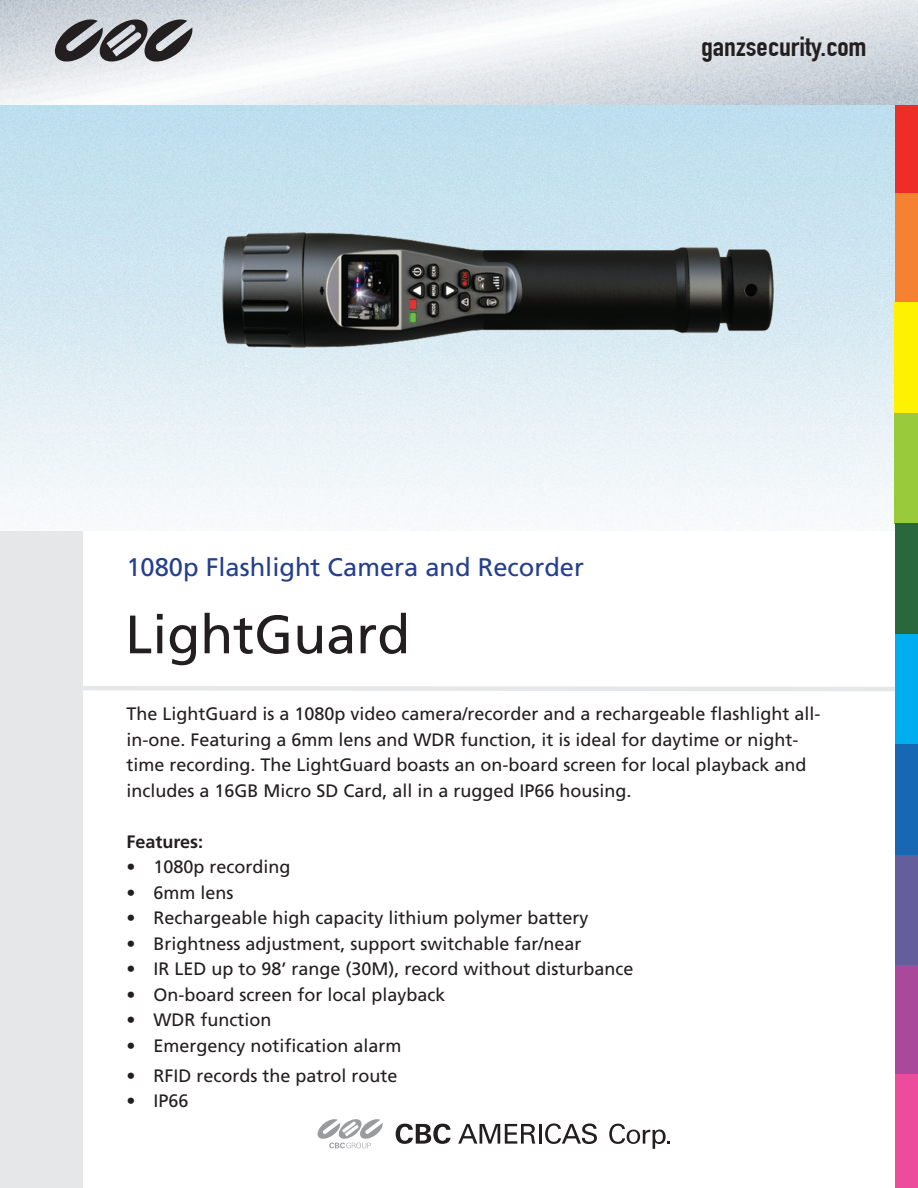
<style>
.page{position:relative;width:918px;height:1188px;background:#fff}
.page>*{position:absolute;margin:0;border:0;box-sizing:border-box;transform-origin:0 0}
.t1{font:54px "Frutiger";color:#231f20}
.t2{font:700 27px "DIN Condensed";color:#231f20;scale:1.13 1}
.t3{font:25.5px "Frutiger";color:#253f8e}
.t4{font:18px/25.5px "Frutiger";color:#231f20}
.t5{font:700 18px "Frutiger";color:#231f20}
</style>
<div class="page">
<img style="left:0;top:104px;width:895px;height:426px">
<svg style="left:82px;top:684px;width:813px;height:10px"></svg>
<svg style="left:318px;top:1119px;width:65px;height:29px"></svg>
<svg style="left:458px;top:1124px;width:77px;height:20px"></svg>
<hr style="left:539px;top:1124px;width:3px;height:20px;background:#231f20">
<svg style="left:396px;top:1124px;width:55px;height:20px"></svg>
<svg style="left:609px;top:1124px;width:61px;height:25px"></svg>
<svg style="left:545px;top:1123px;width:52px;height:21px"></svg>
<div style="left:0;top:531px;width:82px;height:657px;background:#e6e7e9"></div>
<div style="left:895px;top:193px;width:23px;height:110px;background:#f48232"></div>
<div style="left:895px;top:303px;width:23px;height:110px;background:#fff101"></div>
<div style="left:895px;top:413px;width:23px;height:111px;background:#99ca3b"></div>
<div style="left:895px;top:524px;width:23px;height:110px;background:#29673c"></div>
<div style="left:895px;top:634px;width:23px;height:111px;background:#00aeef"></div>
<div style="left:895px;top:745px;width:23px;height:110px;background:#1768b4"></div>
<div style="left:895px;top:855px;width:23px;height:111px;background:#645e9d"></div>
<div style="left:895px;top:965px;width:23px;height:110px;background:#aa499b"></div>
<div style="left:895px;top:83px;width:23px;height:110px;background:#ee2d28"></div>
<div style="left:895px;top:1075px;width:23px;height:113px;background:#ed4c9c"></div>
<img style="left:0;top:0;width:918px;height:104px">
<svg style="left:55px;top:19px;width:137px;height:43px;background:#7d7e81"></svg>
<p class="t2" style="left:701px;top:31px;width:148px">ganzsecurity.com</p>
<p class="t3" style="left:126px;top:552px;width:459px">1080p Flashlight Camera and Recorder</p>
<p class="t1" style="left:125px;top:603px;width:287px">LightGuard</p>
<p class="t4" style="left:126px;top:701px;width:696px">The LightGuard is a 1080p video camera/recorder and a rechargeable flashlight all&shy;in-one. Featuring a 6mm lens and WDR function, it is ideal for daytime or night&shy;time recording. The LightGuard boasts an on-board screen for local playback and includes a 16GB Micro SD Card, all in a rugged IP66 housing.</p>
<p class="t5" style="left:126px;top:831px;width:78px">Features:</p>
<p class="t4" style="left:126px;top:854px;width:166px">• 1080p recording</p>
<p class="t4" style="left:126px;top:880px;width:109px">• 6mm lens</p>
<p class="t4" style="left:126px;top:905px;width:464px">• Rechargeable high capacity lithium polymer battery</p>
<p class="t4" style="left:126px;top:931px;width:457px">• Brightness adjustment, support switchable far/near</p>
<p class="t4" style="left:126px;top:956px;width:509px">• IR LED up to 98’ range (30M), record without disturbance</p>
<p class="t4" style="left:126px;top:982px;width:321px">• On-board screen for local playback</p>
<p class="t4" style="left:126px;top:1007px;width:146px">• WDR function</p>
<p class="t4" style="left:126px;top:1033px;width:277px">• Emergency notification alarm</p>
<p class="t4" style="left:126px;top:1063px;width:273px">• RFID records the patrol route</p>
<p class="t4" style="left:126px;top:1088px;width:64px">• IP66</p>
</div>
